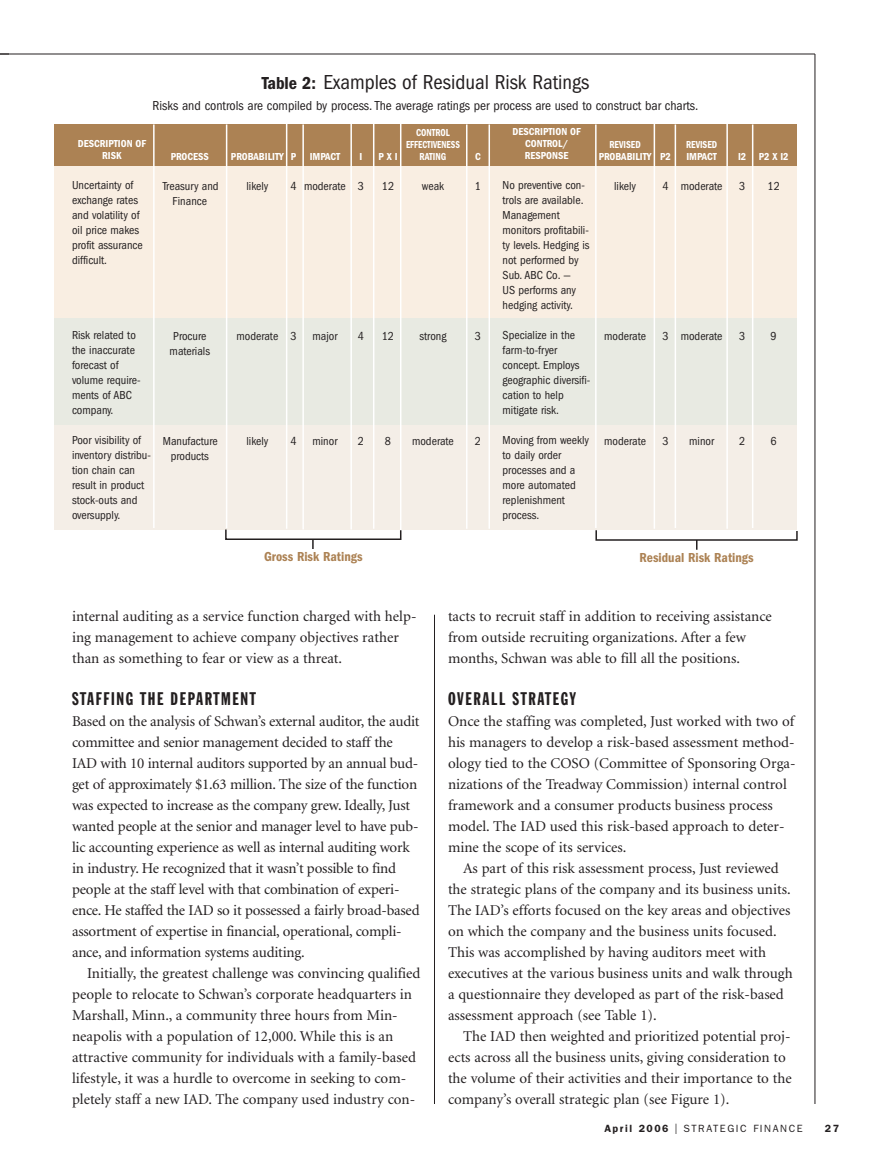
<style>
.page{position:relative;width:878px;height:1161px;background:#fff}
.page>*{position:absolute;margin:0;border:0;box-sizing:border-box;transform-origin:0 0}
.t1{font:condensed 21px "Franklin Gothic";color:#231f20}
.t2{font:18px "Franklin Gothic Extra Cond";letter-spacing:.09em;color:#231f20}
.t3{font:15px/21px "Minion";color:#231f20}
.t4{font:condensed 13.5px "Franklin Gothic";color:#231f20}
.t5{font:600 condensed 13.5px "Franklin Gothic";color:#ac8254}
.t6{font:condensed 12px/15px "Franklin Gothic";color:#231f20}
.t7{font:600 condensed 10.5px/12px "Franklin Gothic";color:#fff;text-align:center}
.t8{font:600 condensed 10.5px/12px "Franklin Gothic";color:#fff;text-align:center;scale:.9 1}
.t9{font:10.5px "Franklin Gothic";letter-spacing:.15em;color:#231f20}
.t10{font:600 10.5px "Franklin Gothic";color:#231f20}
.s1{font-weight:600;font-size:18px}
.s2{font-weight:600}
.s3{font-size:15px}
</style>
<div class="page">
<div style="left:54px;top:166px;width:742px;height:153px;background:#f9eee2"></div>
<div style="left:54px;top:318px;width:742px;height:108px;background:#e8eae2"></div>
<div style="left:54px;top:426px;width:742px;height:104px;background:#f4eee7"></div>
<div style="left:54px;top:124px;width:742px;height:42px;background:#ac8254"></div>
<hr style="left:0;top:54px;width:814px;height:1px;background:#231f20">
<hr style="left:814px;top:54px;width:1px;height:1050px;background:#231f20">
<hr style="left:434px;top:615px;width:1px;height:489px;background:#231f20">
<hr style="left:153px;top:124px;width:1px;height:404px;background:#fff">
<hr style="left:226px;top:124px;width:1px;height:404px;background:#fff">
<hr style="left:286px;top:124px;width:1px;height:405px;background:#fff">
<hr style="left:302px;top:124px;width:2px;height:406px;background:#fff">
<hr style="left:350px;top:124px;width:2px;height:406px;background:#fff">
<hr style="left:373px;top:124px;width:1px;height:405px;background:#fff">
<hr style="left:400px;top:124px;width:1px;height:406px;background:#fff">
<hr style="left:466px;top:124px;width:1px;height:405px;background:#fff">
<hr style="left:488px;top:124px;width:2px;height:405px;background:#fff">
<hr style="left:595px;top:124px;width:1px;height:404px;background:#fff">
<hr style="left:653px;top:124px;width:2px;height:405px;background:#fff">
<hr style="left:674px;top:124px;width:2px;height:404px;background:#fff">
<hr style="left:726px;top:124px;width:2px;height:405px;background:#fff">
<hr style="left:752px;top:124px;width:1px;height:404px;background:#fff">
<svg style="left:225px;top:528px;width:177px;height:21px"></svg>
<svg style="left:595px;top:529px;width:203px;height:21px"></svg>
<h1 class="t1" style="left:262px;top:75px;width:329px"><span class="s1">Table 2:</span> Examples of Residual Risk Ratings</h1>
<p class="t4" style="left:153px;top:101px;width:547px">Risks and controls are compiled by process. The average ratings per process are used to construct bar charts.</p>
<p class="t7" style="left:78px;top:138px;width:70px">DESCRIPTION OF<br>RISK</p>
<p class="t6" style="left:72px;top:178px;width:72px">Uncertainty of exchange rates and volatility of oil price makes profit assurance difficult.</p>
<p class="t8" style="left:406px;top:127px;width:61px">CONTROL<br>EFFECTIVENESS</p>
<p class="t7" style="left:171px;top:151px;width:40px">PROCESS</p>
<p class="t7" style="left:231px;top:151px;width:67px">PROBABILITY P</p>
<p class="t7" style="left:309px;top:151px;width:32px">IMPACT</p>
<p class="t7" style="left:359px;top:151px;width:4px">I</p>
<p class="t7" style="left:378px;top:151px;width:21px">P X I</p>
<p class="t8" style="left:419px;top:151px;width:31px">RATING</p>
<p class="t7" style="left:475px;top:151px;width:7px">C</p>
<p class="t6" style="left:163px;top:180px;width:57px">Treasury and</p>
<p class="t6" style="left:246px;top:180px;width:23px">likely</p>
<p class="t6" style="left:290px;top:180px;width:75px">4 moderate 3</p>
<p class="t6" style="left:382px;top:180px;width:14px">12</p>
<p class="t6" style="left:422px;top:180px;width:24px">weak</p>
<p class="t6" style="left:475px;top:180px;width:8px">1</p>
<p class="t6" style="left:173px;top:195px;width:36px">Finance</p>
<p class="t6" style="left:72px;top:328px;width:70px">Risk related to the inaccurate forecast of volume require&shy;ments of ABC company.</p>
<p class="t6" style="left:72px;top:433px;width:80px">Poor visibility of inventory distribu&shy;tion chain can result in product stock-outs and oversupply.</p>
<p class="t6" style="left:173px;top:330px;width:35px">Procure</p>
<p class="t6" style="left:236px;top:330px;width:62px">moderate 3</p>
<p class="t6" style="left:312px;top:330px;width:26px">major</p>
<p class="t6" style="left:358px;top:330px;width:8px">4</p>
<p class="t6" style="left:382px;top:330px;width:14px">12</p>
<p class="t6" style="left:419px;top:330px;width:28px">strong</p>
<p class="t6" style="left:475px;top:330px;width:8px">3</p>
<p class="t6" style="left:170px;top:345px;width:42px">materials</p>
<p class="t6" style="left:163px;top:435px;width:56px">Manufacture</p>
<p class="t6" style="left:246px;top:435px;width:23px">likely</p>
<p class="t6" style="left:290px;top:435px;width:8px">4</p>
<p class="t6" style="left:312px;top:435px;width:26px">minor</p>
<p class="t6" style="left:358px;top:435px;width:8px">2</p>
<p class="t6" style="left:385px;top:435px;width:8px">8</p>
<p class="t6" style="left:412px;top:435px;width:43px">moderate</p>
<p class="t6" style="left:475px;top:435px;width:8px">2</p>
<p class="t6" style="left:171px;top:450px;width:40px">products</p>
<p class="t7" style="left:512px;top:127px;width:70px">DESCRIPTION OF<br>CONTROL/<br>RESPONSE</p>
<p class="t6" style="left:502px;top:179px;width:88px">No preventive con&shy;trols are available.<br>Management monitors profitabili&shy;ty levels. Hedging is not performed by<br>Sub. ABC Co. —<br>US performs any hedging activity.</p>
<p class="t6" style="left:502px;top:329px;width:89px">Specialize in the farm-to-fryer concept. Employs geographic diversifi&shy;cation to help mitigate risk.</p>
<p class="t6" style="left:502px;top:434px;width:88px">Moving from weekly to daily order processes and a more automated replenishment process.</p>
<p class="t8" style="left:609px;top:139px;width:36px">REVISED</p>
<p class="t8" style="left:686px;top:139px;width:36px">REVISED</p>
<p class="t7" style="left:598px;top:151px;width:74px">PROBABILITY P2</p>
<p class="t7" style="left:686px;top:151px;width:32px">IMPACT</p>
<p class="t7" style="left:738px;top:151px;width:52px">I2 P2 X I2</p>
<p class="t6" style="left:614px;top:180px;width:23px">likely</p>
<p class="t6" style="left:662px;top:180px;width:62px">4 moderate</p>
<p class="t6" style="left:739px;top:180px;width:8px">3</p>
<p class="t6" style="left:767px;top:180px;width:14px">12</p>
<p class="t6" style="left:604px;top:330px;width:43px">moderate</p>
<p class="t6" style="left:662px;top:330px;width:62px">3 moderate</p>
<p class="t6" style="left:739px;top:330px;width:8px">3</p>
<p class="t6" style="left:770px;top:330px;width:8px">9</p>
<p class="t6" style="left:604px;top:435px;width:43px">moderate</p>
<p class="t6" style="left:662px;top:435px;width:8px">3</p>
<p class="t6" style="left:689px;top:435px;width:26px">minor</p>
<p class="t6" style="left:739px;top:435px;width:8px">2</p>
<p class="t6" style="left:770px;top:435px;width:8px">6</p>
<p class="t5" style="left:264px;top:552px;width:100px">Gross Risk Ratings</p>
<p class="t5" style="left:639px;top:553px;width:116px">Residual Risk Ratings</p>
<p class="t3" style="left:72px;top:607px;width:346px">internal auditing as a service function charged with help&shy;ing management to achieve company objectives rather than as something to fear or view as a threat.</p>
<p class="t2" style="left:72px;top:692px;width:185px">STAFFING THE DEPARTMENT</p>
<p class="t3" style="left:72px;top:712px;width:349px">Based on the analysis of Schwan’s external auditor, the audit committee and senior management decided to staff the IAD with 10 internal auditors supported by an annual bud&shy;get of approximately $1.63 million. The size of the function was expected to increase as the company grew. Ideally, Just wanted people at the senior and manager level to have pub&shy;lic accounting experience as well as internal auditing work in industry. He recognized that it wasn’t possible to find people at the staff level with that combination of experi&shy;ence. He staffed the IAD so it possessed a fairly broad-based assortment of expertise in financial, operational, compli&shy;ance, and information systems auditing.</p>
<p class="t3" style="left:72px;top:964px;width:350px;text-indent:15px">Initially, the greatest challenge was convincing qualified people to relocate to Schwan’s corporate headquarters in Marshall, Minn., a community three hours from Min&shy;neapolis with a population of 12,000. While this is an attractive community for individuals with a family-based lifestyle, it was a hurdle to overcome in seeking to com&shy;pletely staff a new IAD. The company used industry con-</p>
<p class="t3" style="left:448px;top:607px;width:325px">tacts to recruit staff in addition to receiving assistance from outside recruiting organizations. After a few months, Schwan was able to fill all the positions.</p>
<p class="t2" style="left:448px;top:692px;width:129px">OVERALL STRATEGY</p>
<p class="t3" style="left:448px;top:712px;width:349px">Once the staffing was completed, Just worked with two of his managers to develop a risk-based assessment method&shy;ology tied to the COSO (Committee of Sponsoring Orga&shy;nizations of the Treadway Commission) internal control framework and a consumer products business process model. The IAD used this risk-based approach to deter&shy;mine the scope of its services.</p>
<p class="t3" style="left:448px;top:859px;width:346px;text-indent:15px">As part of this risk assessment process, Just reviewed the strategic plans of the company and its business units.<br>The IAD’s efforts focused on the key areas and objectives on which the company and the business units focused.<br>This was accomplished by having auditors meet with executives at the various business units and walk through a questionnaire they developed as part of the risk-based assessment approach (see Table 1).</p>
<p class="t3" style="left:448px;top:1027px;width:345px;text-indent:15px">The IAD then weighted and prioritized potential proj&shy;ects across all the business units, giving consideration to the volume of their activities and their importance to the company’s overall strategic plan (see Figure 1).</p>
<p class="t9" style="left:604px;top:1125px;width:200px"><span class="s2">April 2006</span> <span class="s3">I</span> STRATEGIC FINANCE</p>
<p class="t10" style="left:824px;top:1125px;width:16px">27</p>
</div>
